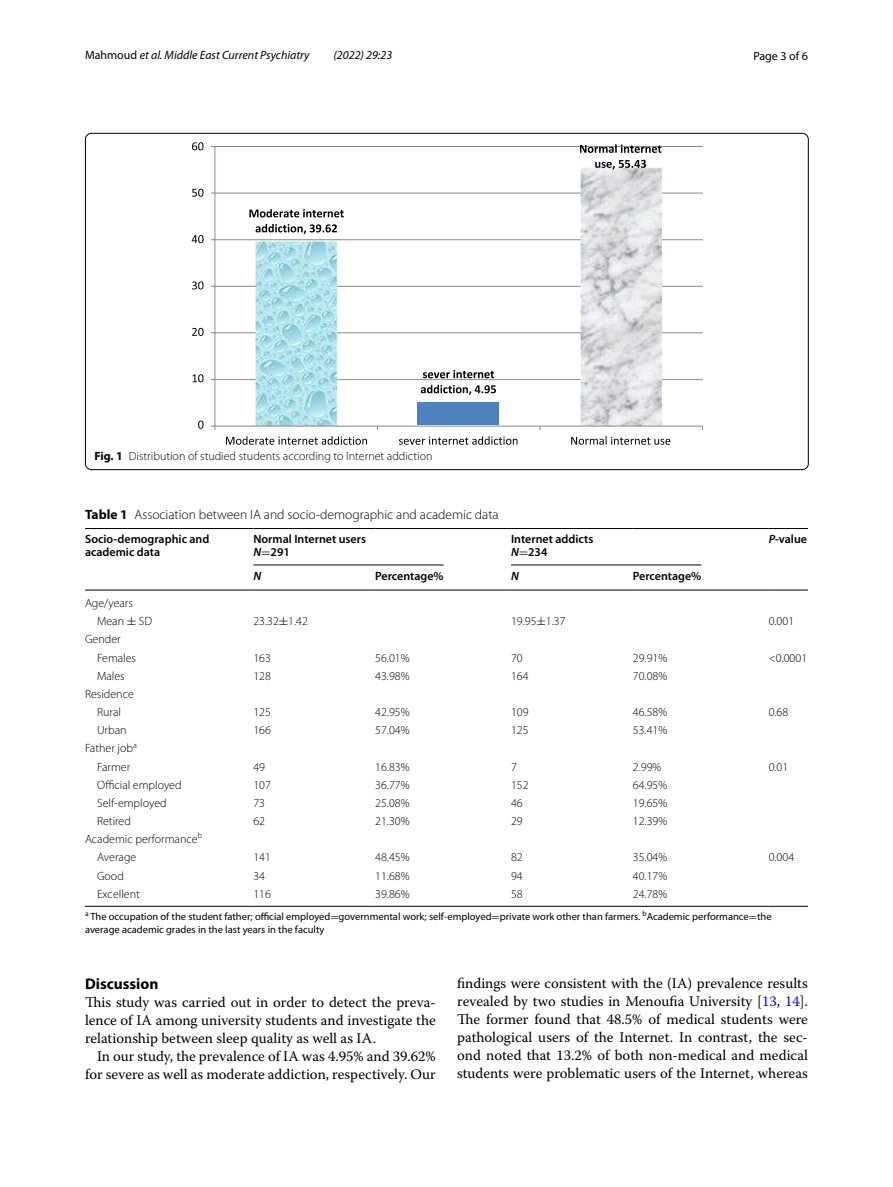
<style>
.page{position:relative;width:893px;height:1187px;background:#fff}
.page>*{position:absolute;margin:0;border:0;box-sizing:border-box;transform-origin:0 0}
.t1{font:700 15.45px "Myriad Pro";color:#000}
.t2{font:14.7px/18px "Warnock Pro";color:#000;text-align:justify}
.t3{font:300 13.5px "Myriad Pro";color:#000}
.t4{font:300 12px/18.1px "Myriad Pro";color:#000}
.t5{font:600 12px/13.5px "Myriad Pro";color:#000}
.t6{font:italic 12px "Myriad Pro";color:#000}
.t7{font:12px "Myriad Pro";color:#000}
.t8{font:italic 600 12px "Myriad Pro";color:#000}
.t9{font:10.5px/12.8px "Myriad Pro";color:#000}
.s1{font-style:normal}
.s2{font-weight:700}
.s3{font-style:italic}
.s4{font-family:"MTSY";font-weight:400}
.s5{font-family:"MTSY"}
.s6{color:#00f}
</style>
<div class="page">
<img style="left:211px;top:146px;width:491px;height:283px">
<div style="left:418px;top:402px;width:81px;height:22px;background:#4f81bd"></div>
<svg style="left:249px;top:209px;width:95px;height:8px"></svg>
<svg style="left:256px;top:224px;width:81px;height:10px"></svg>
<svg style="left:423px;top:370px;width:71px;height:8px"></svg>
<svg style="left:421px;top:385px;width:75px;height:10px"></svg>
<svg style="left:580px;top:144px;width:81px;height:9px"></svg>
<svg style="left:595px;top:160px;width:51px;height:9px"></svg>
<svg style="left:198px;top:420px;width:6px;height:8px"></svg>
<svg style="left:192px;top:374px;width:12px;height:8px"></svg>
<svg style="left:192px;top:328px;width:12px;height:8px"></svg>
<svg style="left:192px;top:281px;width:12px;height:8px"></svg>
<svg style="left:192px;top:235px;width:12px;height:8px"></svg>
<svg style="left:192px;top:189px;width:12px;height:8px"></svg>
<svg style="left:192px;top:142px;width:12px;height:8px"></svg>
<svg style="left:226px;top:436px;width:444px;height:8px"></svg>
<hr style="left:85px;top:528px;width:168px;height:1px;background:#000">
<hr style="left:85px;top:589px;width:168px;height:1px;background:#000">
<hr style="left:253px;top:528px;width:122px;height:1px;background:#000">
<hr style="left:375px;top:528px;width:136px;height:1px;background:#000">
<hr style="left:511px;top:528px;width:122px;height:1px;background:#000">
<hr style="left:633px;top:528px;width:136px;height:1px;background:#000">
<hr style="left:769px;top:528px;width:39px;height:1px;background:#000">
<hr style="left:769px;top:589px;width:39px;height:1px;background:#000">
<hr style="left:253px;top:589px;width:122px;height:1px;background:#000">
<hr style="left:375px;top:589px;width:136px;height:1px;background:#000">
<hr style="left:511px;top:589px;width:122px;height:1px;background:#000">
<hr style="left:633px;top:589px;width:136px;height:1px;background:#000">
<hr style="left:769px;top:906px;width:39px;height:1px;background:#000">
<hr style="left:85px;top:906px;width:168px;height:1px;background:#000">
<hr style="left:253px;top:906px;width:122px;height:1px;background:#000">
<hr style="left:375px;top:906px;width:136px;height:1px;background:#000">
<hr style="left:511px;top:906px;width:122px;height:1px;background:#000">
<hr style="left:633px;top:906px;width:136px;height:1px;background:#000">
<hr style="left:253px;top:564px;width:191px;height:1px;background:#000">
<hr style="left:511px;top:564px;width:190px;height:1px;background:#000">
<p class="t6" style="left:85px;top:48px;width:226px"><span class="s1">Mahmoud</span> et al. Middle East Current Psychiatry</p>
<p class="t6" style="left:334px;top:48px;width:60px">(2022) 29:23</p>
<p class="t7" style="left:753px;top:48px;width:56px">Page 3 of 6</p>
<p class="t4" style="left:94px;top:447px;width:340px"><span class="s2">Fig. 1</span> Distribution of studied students according to Internet addiction</p>
<p class="t3" style="left:85px;top:506px;width:415px"><span class="s2">Table 1</span> Association between IA and socio-demographic and academic data</p>
<p class="t5" style="left:85px;top:532px;width:126px">Socio-demographic and academic data</p>
<p class="t5" style="left:253px;top:532px;width:114px">Normal Internet users<br><span class="s3">N</span><span class="s4">=</span>291</p>
<p class="t5" style="left:511px;top:532px;width:84px">Internet addicts<br><span class="s3">N</span><span class="s4">=</span>234</p>
<p class="t5" style="left:769px;top:532px;width:40px"><span class="s3">P</span>-value</p>
<p class="t8" style="left:253px;top:568px;width:9px">N</p>
<p class="t5" style="left:375px;top:569px;width:70px">Percentage%</p>
<p class="t8" style="left:511px;top:568px;width:9px">N</p>
<p class="t5" style="left:633px;top:569px;width:70px">Percentage%</p>
<p class="t4" style="left:97px;top:594px;width:57px;text-indent:-12px">Age/years<br>Mean <span class="s4">±</span> SD</p>
<p class="t4" style="left:253px;top:612px;width:56px">23.32<span class="s4">±</span>1.42</p>
<p class="t4" style="left:511px;top:612px;width:56px">19.95<span class="s4">±</span>1.37</p>
<p class="t4" style="left:769px;top:612px;width:27px">0.001</p>
<p class="t4" style="left:97px;top:630px;width:41px;text-indent:-12px">Gender<br>Females</p>
<p class="t4" style="left:253px;top:648px;width:19px">163</p>
<p class="t4" style="left:375px;top:648px;width:36px">56.01%</p>
<p class="t4" style="left:511px;top:648px;width:13px">70</p>
<p class="t4" style="left:633px;top:648px;width:36px">29.91%</p>
<p class="t4" style="left:769px;top:648px;width:40px">&lt;0.0001</p>
<p class="t4" style="left:97px;top:666px;width:29px">Males</p>
<p class="t4" style="left:253px;top:666px;width:19px">128</p>
<p class="t4" style="left:375px;top:666px;width:36px">43.98%</p>
<p class="t4" style="left:511px;top:666px;width:19px">164</p>
<p class="t4" style="left:633px;top:666px;width:36px">70.08%</p>
<p class="t4" style="left:85px;top:685px;width:50px;text-align:center">Residence<br>Rural</p>
<p class="t4" style="left:253px;top:703px;width:19px">125</p>
<p class="t4" style="left:375px;top:703px;width:36px">42.95%</p>
<p class="t4" style="left:511px;top:703px;width:19px">109</p>
<p class="t4" style="left:633px;top:703px;width:36px">46.58%</p>
<p class="t4" style="left:769px;top:703px;width:21px">0.68</p>
<p class="t4" style="left:97px;top:721px;width:31px">Urban</p>
<p class="t4" style="left:253px;top:721px;width:19px">166</p>
<p class="t4" style="left:375px;top:721px;width:36px">57.04%</p>
<p class="t4" style="left:511px;top:721px;width:19px">125</p>
<p class="t4" style="left:633px;top:721px;width:36px">53.41%</p>
<p class="t4" style="left:85px;top:739px;width:53px;text-align:center">Father job<sup>a<br></sup>Farmer</p>
<p class="t4" style="left:253px;top:757px;width:13px">49</p>
<p class="t4" style="left:375px;top:757px;width:36px">16.83%</p>
<p class="t4" style="left:511px;top:757px;width:7px">7</p>
<p class="t4" style="left:633px;top:757px;width:30px">2.99%</p>
<p class="t4" style="left:769px;top:757px;width:21px">0.01</p>
<p class="t4" style="left:97px;top:775px;width:86px">Official employed</p>
<p class="t4" style="left:253px;top:775px;width:19px">107</p>
<p class="t4" style="left:375px;top:775px;width:36px">36.77%</p>
<p class="t4" style="left:511px;top:775px;width:19px">152</p>
<p class="t4" style="left:633px;top:775px;width:36px">64.95%</p>
<p class="t4" style="left:97px;top:794px;width:71px">Self-employed</p>
<p class="t4" style="left:253px;top:794px;width:13px">73</p>
<p class="t4" style="left:375px;top:794px;width:36px">25.08%</p>
<p class="t4" style="left:511px;top:794px;width:13px">46</p>
<p class="t4" style="left:633px;top:794px;width:36px">19.65%</p>
<p class="t4" style="left:97px;top:812px;width:35px">Retired</p>
<p class="t4" style="left:253px;top:812px;width:13px">62</p>
<p class="t4" style="left:375px;top:812px;width:36px">21.30%</p>
<p class="t4" style="left:511px;top:812px;width:13px">29</p>
<p class="t4" style="left:633px;top:812px;width:36px">12.39%</p>
<p class="t4" style="left:97px;top:830px;width:107px;text-indent:-12px">Academic performance<sup>b<br></sup>Average</p>
<p class="t4" style="left:253px;top:848px;width:19px">141</p>
<p class="t4" style="left:375px;top:848px;width:36px">48.45%</p>
<p class="t4" style="left:511px;top:848px;width:13px">82</p>
<p class="t4" style="left:633px;top:848px;width:36px">35.04%</p>
<p class="t4" style="left:769px;top:848px;width:27px">0.004</p>
<p class="t4" style="left:97px;top:866px;width:28px">Good</p>
<p class="t4" style="left:253px;top:866px;width:13px">34</p>
<p class="t4" style="left:375px;top:866px;width:36px">11.68%</p>
<p class="t4" style="left:511px;top:866px;width:13px">94</p>
<p class="t4" style="left:633px;top:866px;width:36px">40.17%</p>
<p class="t4" style="left:97px;top:884px;width:44px">Excellent</p>
<p class="t4" style="left:253px;top:884px;width:19px">116</p>
<p class="t4" style="left:375px;top:884px;width:36px">39.86%</p>
<p class="t4" style="left:511px;top:884px;width:13px">58</p>
<p class="t4" style="left:633px;top:884px;width:36px">24.78%</p>
<p class="t9" style="left:85px;top:909px;width:688px"><sup>a</sup> The occupation of the student father; official employed<span class="s5">=</span>governmental work; self-employed<span class="s5">=</span>private work other than farmers. <sup>b</sup>Academic performance<span class="s5">=</span>the average academic grades in the last years in the faculty</p>
<p class="t1" style="left:85px;top:973px;width:75px">Discussion</p>
<p class="t2" style="left:85px;top:992px;width:352px">This study was carried out in order to detect the preva&shy;lence of IA among university students and investigate the relationship between sleep quality as well as IA.</p>
<p class="t2" style="left:85px;top:1046px;width:352px;text-align:right">In our study, the prevalence of IA was 4.95% and 39.62% for severe as well as moderate addiction, respectively. Our</p>
<p class="t2" style="left:457px;top:974px;width:352px">findings were consistent with the (IA) prevalence results revealed by two studies in Menoufia University [<span class="s6">13</span>, <span class="s6">14</span>].<br>The former found that 48.5% of medical students were pathological users of the Internet. In contrast, the sec&shy;ond noted that 13.2% of both non-medical and medical students were problematic users of the Internet, whereas</p>
</div>
